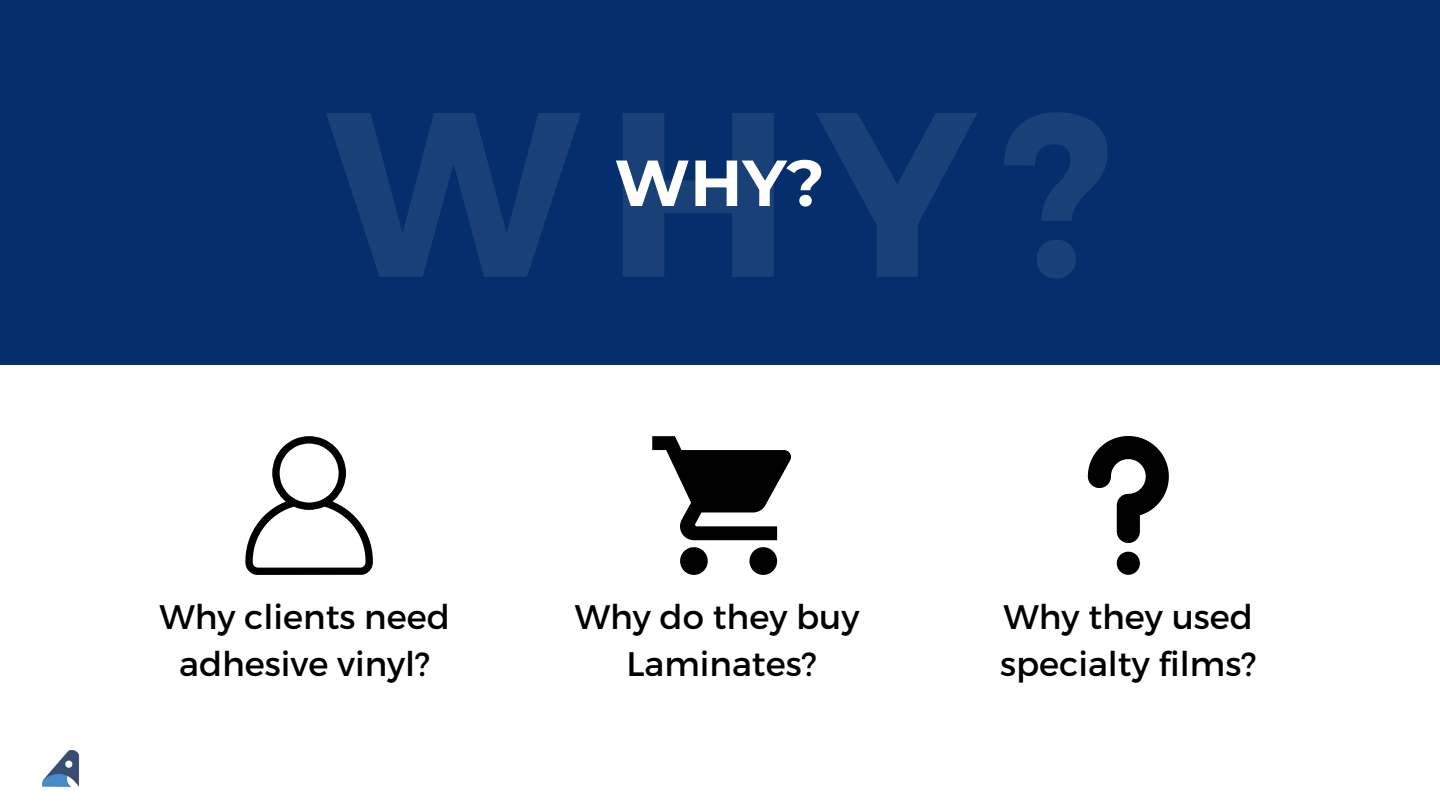
<style>
.page{position:relative;width:1440px;height:810px;background:#fff}
.page>*{position:absolute;margin:0;border:0;box-sizing:border-box;transform-origin:0 0}
.t1{font:700 234.1px "Montserrat";color:#fff}
.t2{font:700 65px "Montserrat";color:#fff}
.t3{font:34px "Montserrat";color:#000}
</style>
<div class="page">
<div style="left:0;top:0;width:1440px;height:364px;background:#052f6c"></div>
<svg style="left:245px;top:436px;width:128px;height:139px"></svg>
<svg style="left:652px;top:436px;width:139px;height:139px"></svg>
<svg style="left:1117px;top:552px;width:23px;height:23px"></svg>
<svg style="left:1088px;top:436px;width:81px;height:107px"></svg>
<img style="left:43px;top:750px;width:37px;height:37px">
<h1 class="t1" style="left:326px;top:41px;width:789px">WHY?</h1>
<h1 class="t2" style="left:614px;top:143px;width:212px">WHY?</h1>
<p class="t3" style="left:160px;top:594px;width:292px">Why clients need</p>
<p class="t3" style="left:179px;top:642px;width:253px">adhesive vinyl?</p>
<h2 class="t3" style="left:575px;top:594px;width:286px">Why do they buy</h2>
<p class="t3" style="left:626px;top:642px;width:192px">Laminates?</p>
<p class="t3" style="left:1004px;top:594px;width:251px">Why they used</p>
<p class="t3" style="left:1000px;top:642px;width:258px">specialty films?</p>
</div>
